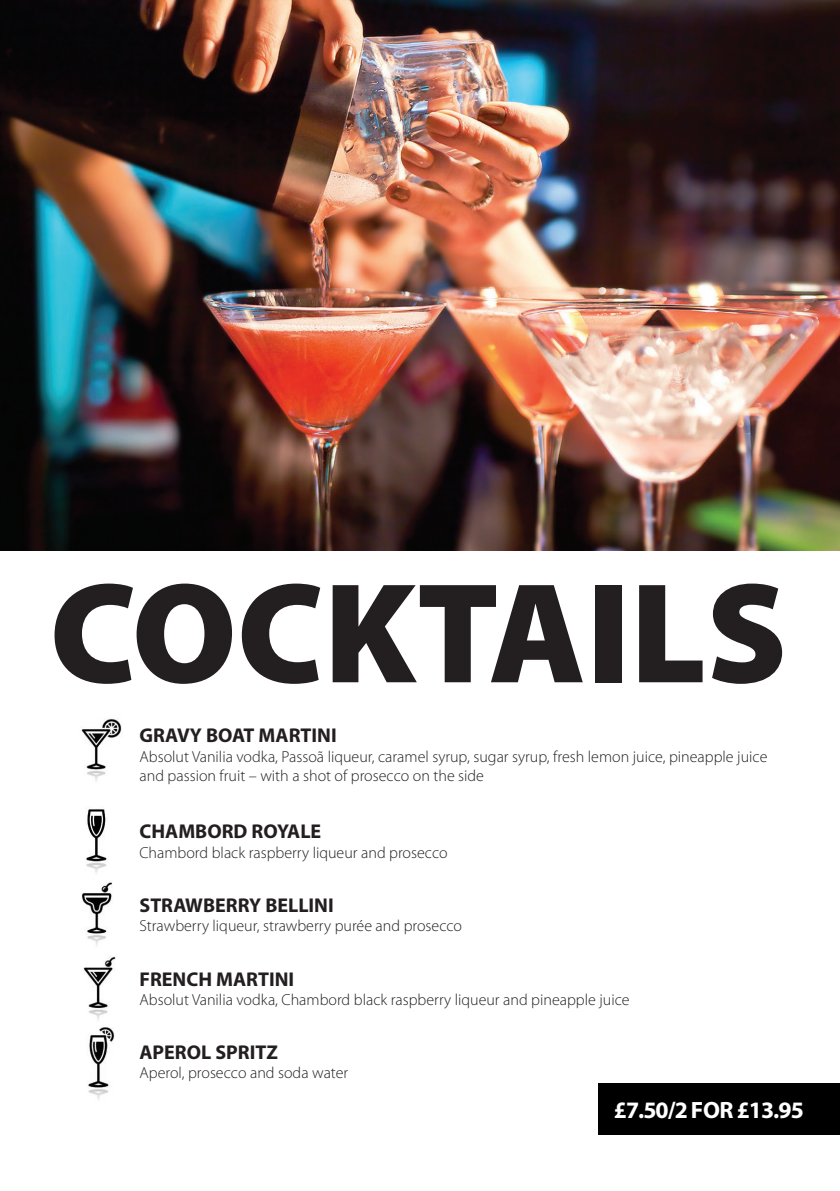
<style>
.page{position:relative;width:840px;height:1191px;background:#fff}
.page>*{position:absolute;margin:0;border:0;box-sizing:border-box;transform-origin:0 0}
.t1{font:900 144px "Myriad Pro";color:#231f20}
.t2{font:700 23.6px "Myriad Pro";letter-spacing:-.04em;color:#fff}
.t3{font:700 20px "Myriad Pro";color:#231f20}
.t4{font:300 16px "Myriad Pro";color:#231f20}
</style>
<div class="page">
<img style="left:0;top:0;width:839px;height:550px">
<div style="left:598px;top:1083px;width:241px;height:51px;background:#000"></div>
<img style="left:81px;top:718px;width:41px;height:64px">
<img style="left:88px;top:1027px;width:27px;height:73px">
<img style="left:83px;top:956px;width:33px;height:64px">
<img style="left:86px;top:809px;width:21px;height:65px">
<img style="left:81px;top:882px;width:31px;height:64px">
<p class="t1" style="left:50px;top:537px;width:738px">COCKTAILS</p>
<p class="t3" style="left:139px;top:722px;width:198px">GRAVY BOAT MARTINI</p>
<p class="t4" style="left:139px;top:746px;width:629px">Absolut Vanilia vodka, Passoã liqueur, caramel syrup, sugar syrup, fresh lemon juice, pineapple juice</p>
<p class="t4" style="left:139px;top:766px;width:346px">and passion fruit – with a shot of prosecco on the side</p>
<p class="t3" style="left:139px;top:818px;width:183px">CHAMBORD ROYALE</p>
<p class="t4" style="left:139px;top:842px;width:309px">Chambord black raspberry liqueur and prosecco</p>
<p class="t3" style="left:139px;top:892px;width:196px">STRAWBERRY BELLINI</p>
<p class="t4" style="left:139px;top:916px;width:324px">Strawberry liqueur, strawberry purée and prosecco</p>
<p class="t3" style="left:139px;top:966px;width:156px">FRENCH MARTINI</p>
<p class="t4" style="left:139px;top:990px;width:491px">Absolut Vanilia vodka, Chambord black raspberry liqueur and pineapple juice</p>
<p class="t3" style="left:139px;top:1039px;width:140px">APEROL SPRITZ</p>
<p class="t4" style="left:139px;top:1063px;width:210px">Aperol, prosecco and soda water</p>
<p class="t2" style="left:613px;top:1094px;width:191px">£7.50/2 FOR £13.95</p>
</div>
